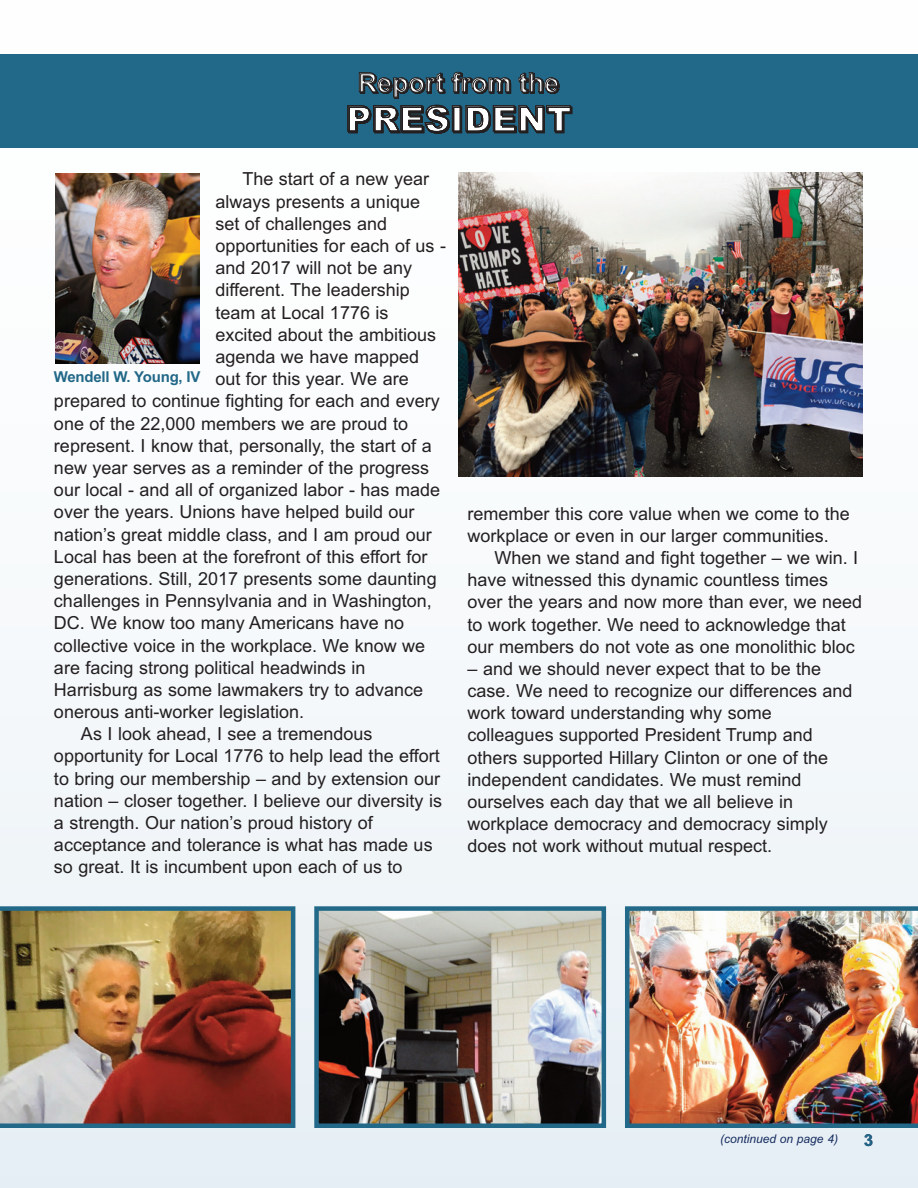
<style>
.page{position:relative;width:918px;height:1188px;background:#fff}
.page>*{position:absolute;margin:0;border:0;box-sizing:border-box;transform-origin:0 0}
.t1{font:900 35.4px "Arial";color:#fff}
.t2{font:700 26.85px "Arial";color:#fff}
.t3{font:18px/22.2px "Arial";color:#231f20}
.t4{font:700 16.5px "Arial";color:#226888}
.t5{font:700 15px "Arial";color:#226888}
.t6{font:italic 12px "Arial";color:#162c5f}
</style>
<div class="page">
<div style="left:0;top:0;width:918px;height:1188px;background:linear-gradient(to bottom,#fff,#e8f0f5)"></div>
<div style="left:0;top:54px;width:918px;height:93px;background:#226888"></div>
<div style="left:453px;top:107px;width:9px;height:26px;border:1px solid #231f20"></div>
<svg style="left:347px;top:105px;width:103px;height:29px"></svg>
<div style="left:452px;top:105px;width:9px;height:26px;border:1px solid #231f20"></div>
<svg style="left:465px;top:105px;width:107px;height:28px"></svg>
<svg style="left:359px;top:72px;width:152px;height:27px"></svg>
<svg style="left:518px;top:72px;width:42px;height:22px"></svg>
<img style="left:55px;top:174px;width:144px;height:190px">
<img style="left:0;top:906px;width:295px;height:222px">
<img style="left:319px;top:911px;width:282px;height:212px">
<div style="left:314px;top:906px;width:292px;height:222px;border:4px solid #226888"></div>
<img style="left:625px;top:906px;width:293px;height:222px">
<img style="left:458px;top:172px;width:404px;height:305px">
<h2 class="t2" style="left:357px;top:65px;width:203px">Report from the</h2>
<h1 class="t1" style="left:345px;top:93px;width:227px">PRESIDENT</h1>
<p class="t3" style="left:242px;top:168px;width:188px">The start of a new year</p>
<p class="t3" style="left:215px;top:190px;width:206px">always presents a unique</p>
<p class="t3" style="left:215px;top:213px;width:173px">set of challenges and</p>
<p class="t3" style="left:215px;top:235px;width:232px">opportunities for each of us -</p>
<p class="t3" style="left:215px;top:257px;width:198px">and 2017 will not be any</p>
<p class="t3" style="left:215px;top:279px;width:196px">different. The leadership</p>
<p class="t3" style="left:215px;top:301px;width:175px">team at Local 1776 is</p>
<p class="t3" style="left:215px;top:324px;width:222px">excited about the ambitious</p>
<p class="t3" style="left:215px;top:346px;width:205px">agenda we have mapped</p>
<p class="t3" style="left:215px;top:368px;width:195px">out for this year. We are</p>
<p class="t3" style="left:54px;top:390px;width:387px">prepared to continue fighting for each and every</p>
<p class="t3" style="left:54px;top:412px;width:356px">one of the 22,000 members we are proud to</p>
<p class="t3" style="left:54px;top:435px;width:379px">represent. I know that, personally, the start of a</p>
<p class="t3" style="left:54px;top:457px;width:377px">new year serves as a reminder of the progress</p>
<p class="t3" style="left:54px;top:479px;width:388px">our local - and all of organized labor - has made</p>
<p class="t3" style="left:54px;top:501px;width:362px">over the years. Unions have helped build our</p>
<p class="t3" style="left:54px;top:523px;width:379px">nation’s great middle class, and I am proud our</p>
<p class="t3" style="left:54px;top:546px;width:375px">Local has been at the forefront of this effort for</p>
<p class="t3" style="left:54px;top:568px;width:384px">generations. Still, 2017 presents some daunting</p>
<p class="t3" style="left:54px;top:590px;width:379px">challenges in Pennsylvania and in Washington,</p>
<p class="t3" style="left:54px;top:612px;width:352px">DC. We know too many Americans have no</p>
<p class="t3" style="left:54px;top:634px;width:373px">collective voice in the workplace. We know we</p>
<p class="t3" style="left:54px;top:656px;width:313px">are facing strong political headwinds in</p>
<p class="t3" style="left:54px;top:679px;width:371px">Harrisburg as some lawmakers try to advance</p>
<p class="t3" style="left:54px;top:701px;width:252px">onerous anti-worker legislation.</p>
<p class="t3" style="left:81px;top:723px;width:293px">As I look ahead, I see a tremendous</p>
<p class="t3" style="left:54px;top:745px;width:387px">opportunity for Local 1776 to help lead the effort</p>
<p class="t3" style="left:54px;top:767px;width:388px">to bring our membership – and by extension our</p>
<p class="t3" style="left:54px;top:790px;width:390px">nation – closer together. I believe our diversity is</p>
<p class="t3" style="left:54px;top:812px;width:320px">a strength. Our nation’s proud history of</p>
<p class="t3" style="left:54px;top:834px;width:380px">acceptance and tolerance is what has made us</p>
<p class="t3" style="left:54px;top:856px;width:350px">so great. It is incumbent upon each of us to</p>
<p class="t5" style="left:54px;top:367px;width:148px">Wendell W. Young, IV</p>
<p class="t3" style="left:468px;top:502px;width:384px">remember this core value when we come to the workplace or even in our larger communities.</p>
<p class="t3" style="left:468px;top:547px;width:396px;text-indent:27px">When we stand and fight together – we win. I have witnessed this dynamic countless times over the years and now more than ever, we need to work together. We need to acknowledge that our members do not vote as one monolithic bloc</p>
<p class="t3" style="left:468px;top:658px;width:387px">– and we should never expect that to be the case. We need to recognize our differences and work toward understanding why some colleagues supported President Trump and others supported Hillary Clinton or one of the independent candidates. We must remind ourselves each day that we all believe in workplace democracy and democracy simply does not work without mutual respect.</p>
<p class="t6" style="left:720px;top:1131px;width:120px">(continued on page 4)</p>
<p class="t4" style="left:864px;top:1129px;width:11px">3</p>
</div>
